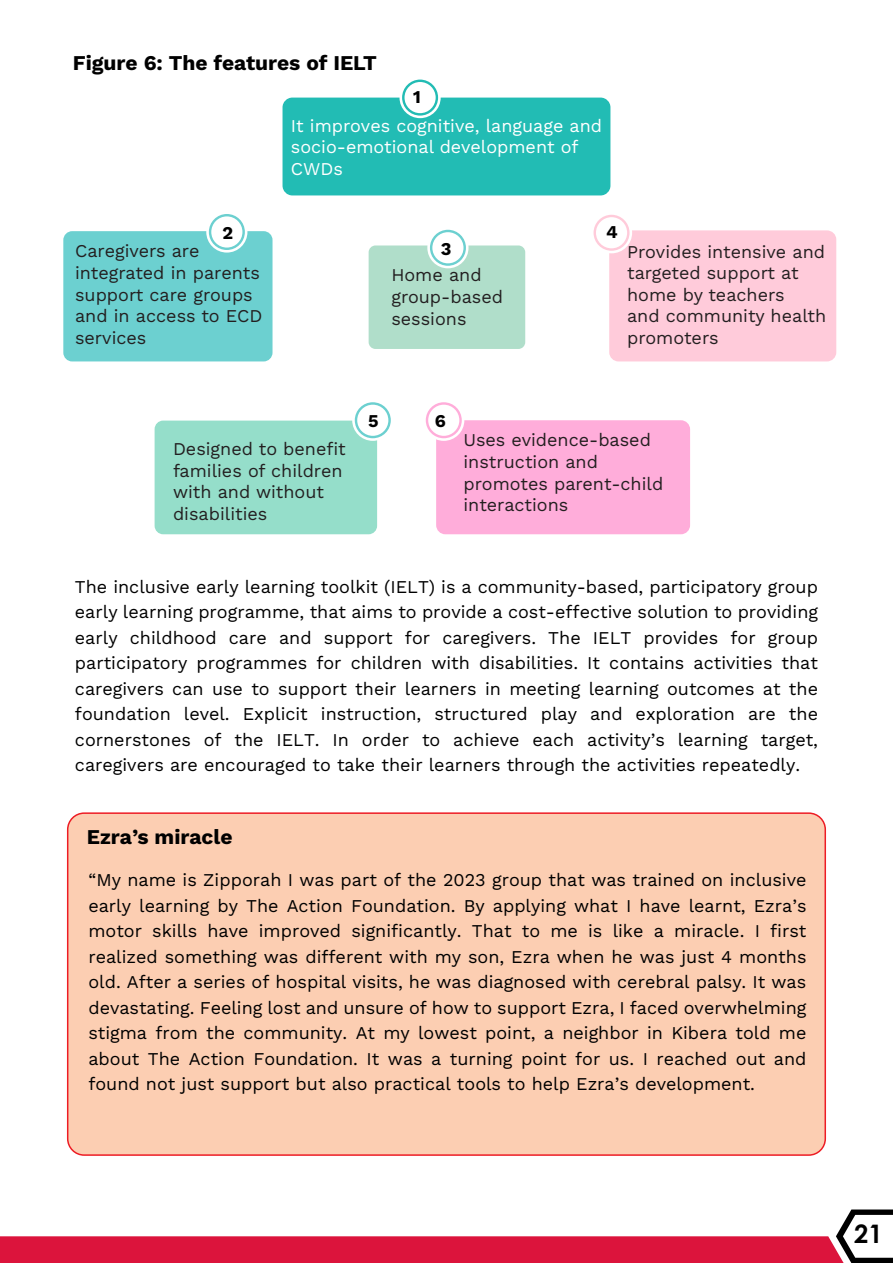
<style>
.page{position:relative;width:893px;height:1263px;background:#fff}
.page>*{position:absolute;margin:0;border:0;box-sizing:border-box;transform-origin:0 0}
.t1{font:700 25.5px "Century Gothic";color:#000}
.t2{font:700 21px "Work Sans";color:#000}
.t3{font:18px/25.5px "Work Sans";color:#000;text-align:justify}
.t4{font:18px/21.6px "Work Sans";color:#231f20}
.t5{font:18px/21.6px "Work Sans";color:#fff}
.t6{font:700 18px "Work Sans";color:#000}
</style>
<div class="page">
<div style="left:68px;top:813px;width:757px;height:342px;background:#fcceb2;border-radius:16px"></div>
<div style="left:67px;top:812px;width:759px;height:344px;border:2px solid #ed1c24;border-radius:16px"></div>
<div style="left:63px;top:231px;width:209px;height:130px;background:#6cd0d0;border-radius:9px"></div>
<div style="left:206px;top:211px;width:41px;height:42px;background:#fff;border-radius:50%"></div>
<svg style="left:209px;top:214px;width:36px;height:36px"></svg>
<div style="left:155px;top:421px;width:222px;height:113px;background:#95deca;border-radius:9px"></div>
<svg style="left:352px;top:400px;width:41px;height:41px"></svg>
<svg style="left:355px;top:402px;width:36px;height:36px"></svg>
<div style="left:369px;top:245px;width:156px;height:104px;background:#b0deca;border-radius:7px"></div>
<div style="left:427px;top:227px;width:41px;height:41px;background:#fff;border-radius:50%"></div>
<svg style="left:430px;top:230px;width:36px;height:36px"></svg>
<div style="left:436px;top:420px;width:254px;height:114px;background:#ffadda;border-radius:9px"></div>
<div style="left:423px;top:400px;width:41px;height:41px;background:#fff;border-radius:50%"></div>
<svg style="left:426px;top:402px;width:36px;height:36px"></svg>
<div style="left:283px;top:98px;width:327px;height:97px;background:#22bcb4;border-radius:10px"></div>
<svg style="left:399px;top:77px;width:42px;height:41px"></svg>
<svg style="left:402px;top:80px;width:36px;height:36px"></svg>
<div style="left:609px;top:230px;width:227px;height:131px;background:#ffcbda;border-radius:9px"></div>
<div style="left:591px;top:212px;width:41px;height:41px;background:#fff;border-radius:50%"></div>
<svg style="left:593px;top:215px;width:36px;height:36px"></svg>
<svg style="left:0;top:1209px;width:893px;height:54px"></svg>
<p class="t2" style="left:73px;top:47px;width:305px">Figure 6: The features of IELT</p>
<p class="t6" style="left:413px;top:83px;width:9px">1</p>
<p class="t6" style="left:222px;top:219px;width:12px">2</p>
<p class="t4" style="left:75px;top:240px;width:189px">Caregivers are integrated in parents support care groups and in access to ECD services</p>
<p class="t5" style="left:291px;top:114px;width:313px">It improves cognitive, language and socio-emotional development of<br>CWDs</p>
<p class="t6" style="left:441px;top:235px;width:12px">3</p>
<p class="t4" style="left:391px;top:264px;width:113px">Home and group-based sessions</p>
<p class="t6" style="left:606px;top:218px;width:13px">4</p>
<p class="t4" style="left:627px;top:240px;width:201px">Provides intensive and targeted support at home by teachers<br>and community health promoters</p>
<p class="t6" style="left:368px;top:408px;width:12px">5</p>
<p class="t6" style="left:435px;top:408px;width:13px">6</p>
<p class="t4" style="left:173px;top:437px;width:174px">Designed to benefit families of children with and without disabilities</p>
<p class="t4" style="left:463px;top:429px;width:201px">Uses evidence-based instruction and promotes parent-child interactions</p>
<p class="t3" style="left:75px;top:573px;width:745px">The inclusive early learning toolkit (IELT) is a community-based, participatory group early learning programme, that aims to provide a cost-effective solution to providing early childhood care and support for caregivers. The IELT provides for group participatory programmes for children with disabilities. It contains activities that caregivers can use to support their learners in meeting learning outcomes at the foundation level. Explicit instruction, structured play and exploration are the cornerstones of the IELT. In order to achieve each activity’s learning target, caregivers are encouraged to take their learners through the activities repeatedly.</p>
<p class="t2" style="left:87px;top:821px;width:147px">Ezra’s miracle</p>
<p class="t3" style="left:88px;top:867px;width:720px">“My name is Zipporah I was part of the 2023 group that was trained on inclusive early learning by The Action Foundation. By applying what I have learnt, Ezra’s motor skills have improved significantly. That to me is like a miracle. I first realized something was different with my son, Ezra when he was just 4 months old. After a series of hospital visits, he was diagnosed with cerebral palsy. It was devastating. Feeling lost and unsure of how to support Ezra, I faced overwhelming stigma from the community. At my lowest point, a neighbor in Kibera told me about The Action Foundation. It was a turning point for us. I reached out and found not just support but also practical tools to help Ezra’s development.</p>
<h1 class="t1" style="left:854px;top:1215px;width:30px">21</h1>
</div>
